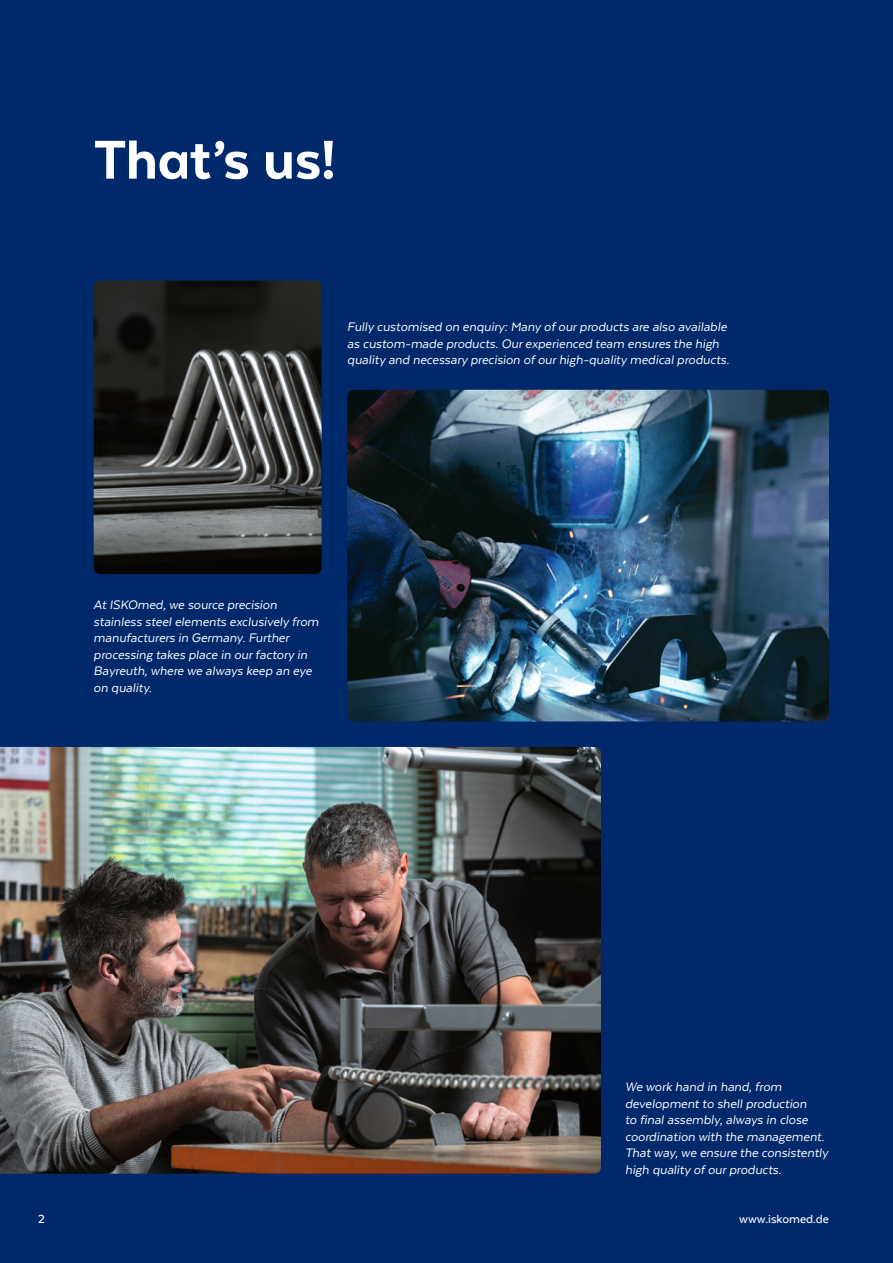
<style>
.page{position:relative;width:893px;height:1263px;background:#00296b}
.page>*{position:absolute;margin:0;border:0;box-sizing:border-box;transform-origin:0 0}
.t1{font:800 63px "Texta Alt";letter-spacing:-.01em;color:#fff}
.seite_2_-_kleiner_Text_-_keine_Silbentre{font:italic 14.25px/16.5px "Texta Alt";color:#fff}
.t2{font:500 13.5px "Texta Alt";color:#fff}
</style>
<div class="page">
<img style="left:94px;top:281px;width:228px;height:293px">
<img style="left:347px;top:390px;width:482px;height:331px">
<img style="left:0;top:747px;width:601px;height:427px">
<p class="t1" style="left:94px;top:127px;width:244px">That’s us!</p>
<p class="seite_2_-_kleiner_Text_-_keine_Silbentre" style="left:347px;top:319px;width:383px">Fully customised on enquiry: Many of our products are also available as custom-made products. Our experienced team ensures the high quality and necessary precision of our high-quality medical products.</p>
<p class="seite_2_-_kleiner_Text_-_keine_Silbentre" style="left:94px;top:596px;width:227px">At ISKOmed, we source precision stainless steel elements exclusively from manufacturers in Germany. Further processing takes place in our factory in Bayreuth, where we always keep an eye on quality.</p>
<p class="seite_2_-_kleiner_Text_-_keine_Silbentre" style="left:625px;top:1078px;width:205px">We work hand in hand, from development to shell production<br>to final assembly, always in close coordination with the management.<br>That way, we ensure the consistently high quality of our products.</p>
<p class="t2" style="left:38px;top:1212px;width:8px">2</p>
<p class="t2" style="left:739px;top:1212px;width:91px">www.iskomed.de</p>
</div>
